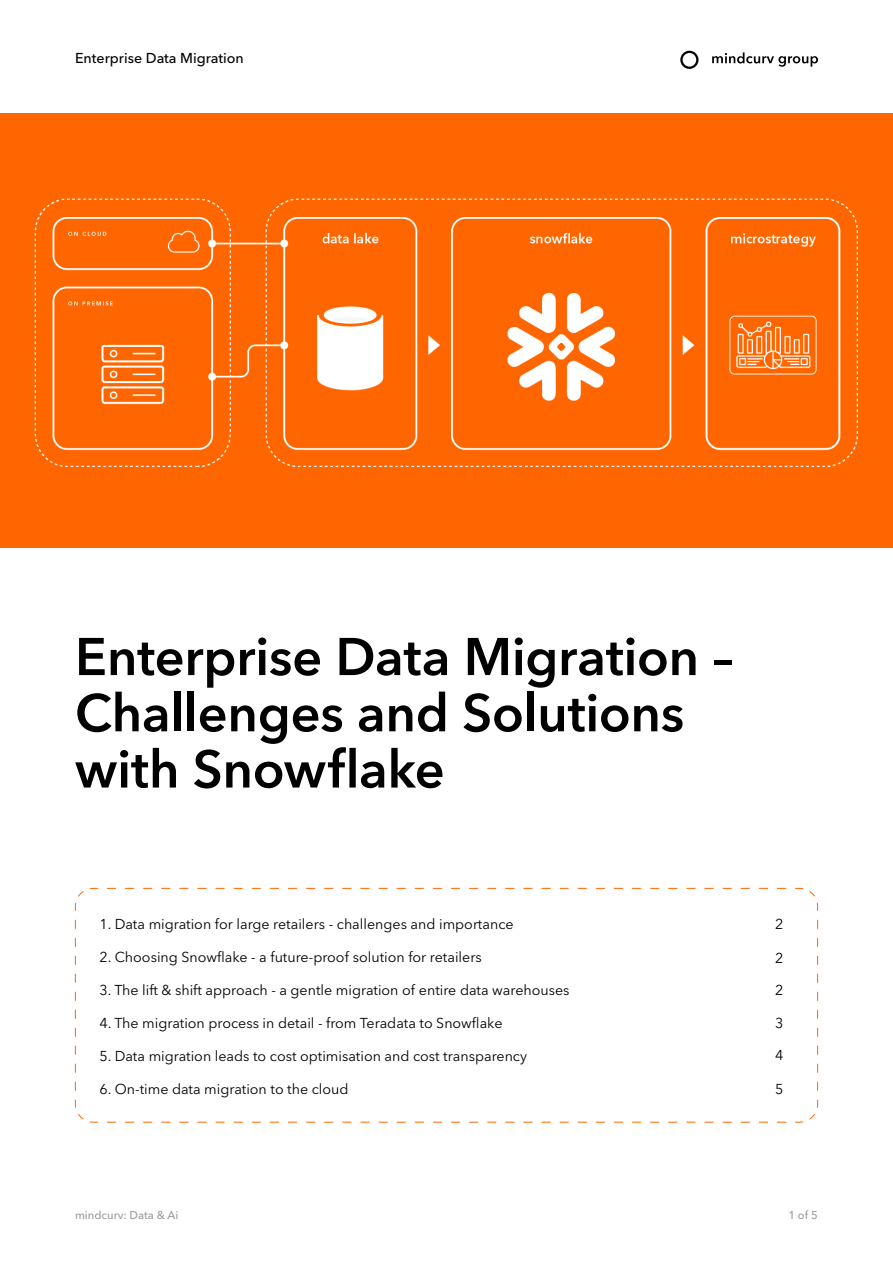
<style>
.page{position:relative;width:893px;height:1263px;background:#fff}
.page>*{position:absolute;margin:0;border:0;box-sizing:border-box;transform-origin:0 0}
.t1{font:600 52.5px/56.2px "Avenir Next LT Pro";letter-spacing:-.005em;color:#000}
.t2{font:14.25px "Avenir Next LT Pro";color:#000}
.t3{font:500 14.25px "Avenir Next LT Pro";color:#000}
.t4{font:500 11.25px "Avenir Next LT Pro";color:#9c9c9a}
</style>
<div class="page">
<svg style="left:712px;top:52px;width:106px;height:15px"></svg>
<svg style="left:680px;top:51px;width:18px;height:18px"></svg>
<svg style="left:75px;top:888px;width:743px;height:235px"></svg>
<div style="left:0;top:112px;width:893px;height:435px;background:#f60"></div>
<img style="left:34px;top:198px;width:824px;height:269px">
<p class="t3" style="left:75px;top:50px;width:170px">Enterprise Data Migration</p>
<h1 class="t1" style="left:75px;top:628px;width:660px">Enterprise Data Migration –<br>Challenges and Solutions with Snowflake</h1>
<p class="t2" style="left:100px;top:915px;width:416px">1. Data migration for large retailers - challenges and importance</p>
<p class="t2" style="left:100px;top:948px;width:384px">2. Choosing Snowflake - a future-proof solution for retailers</p>
<p class="t2" style="left:100px;top:981px;width:471px">3. The lift &amp; shift approach - a gentle migration of entire data warehouses</p>
<p class="t2" style="left:100px;top:1014px;width:404px">4. The migration process in detail - from Teradata to Snowflake</p>
<p class="t2" style="left:100px;top:1047px;width:429px">5. Data migration leads to cost optimisation and cost transparency</p>
<p class="t2" style="left:100px;top:1080px;width:250px">6. On-time data migration to the cloud</p>
<p class="t2" style="left:775px;top:915px;width:10px">2</p>
<p class="t2" style="left:775px;top:949px;width:10px">2</p>
<p class="t2" style="left:775px;top:981px;width:10px">2</p>
<p class="t2" style="left:775px;top:1014px;width:10px">3</p>
<p class="t2" style="left:775px;top:1047px;width:10px">4</p>
<p class="t2" style="left:775px;top:1080px;width:10px">5</p>
<p class="t4" style="left:75px;top:1208px;width:105px">mindcurv: Data &amp; Ai</p>
<p class="t4" style="left:788px;top:1208px;width:31px">1 of 5</p>
</div>
